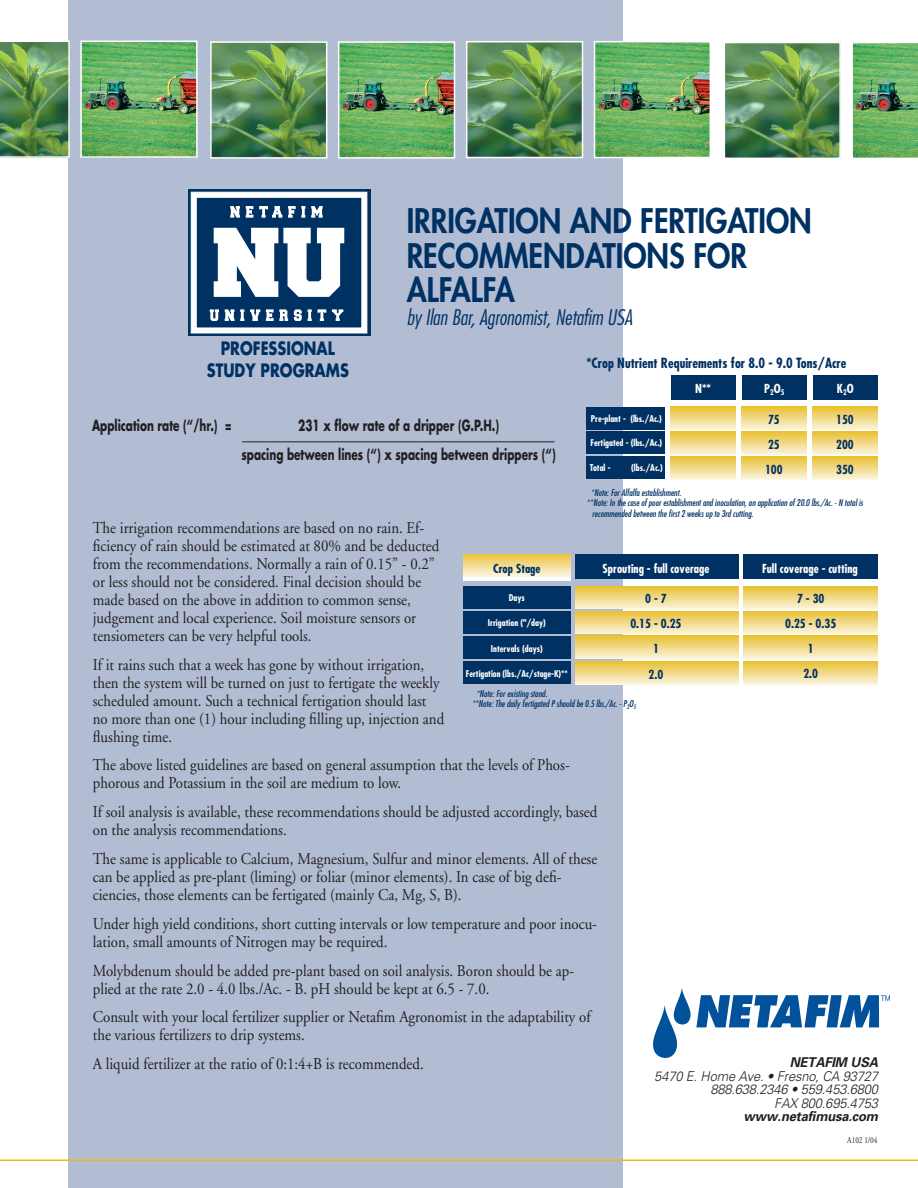
<style>
.page{position:relative;width:918px;height:1188px;background:#fff}
.page>*{position:absolute;margin:0;border:0;box-sizing:border-box;transform-origin:0 0}
.t1{font:800 33px/34.5px "Futura";color:#003163;scale:.9 1}
.t2{font:italic 300 condensed 21px "Futura";color:#003163}
.t3{font:700 18px "Futura";color:#003163;scale:.8 1}
.Body_text{font:16.5px/18px "Adobe Garamond";color:#231f20;scale:.9 1}
.Body_text-2{font:700 15px "Futura";color:#231f20;scale:.7 1}
.t4{font:700 condensed 13.8px "Futura";color:#003163}
.t5{font:italic 300 13.5px/13.5px "Univers";letter-spacing:-.01em;color:#231f20;text-align:right;scale:.95 1}
.t6{font:700 condensed 12.15px/25px "Futura";color:#003163;text-align:center}
.t7{font:700 condensed 12.15px "Futura";color:#fff}
.t8{font:italic condensed 9.15px/10.6px "Futura";color:#003163}
.t9{font:700 condensed 9.15px "Futura";color:#fff}
.t10{font:9px "Adobe Garamond";color:#231f20;scale:.8 1}
.s1{font-weight:700}
</style>
<div class="page">
<div style="left:68px;top:0;width:554px;height:1188px;background:#b2bdd4"></div>
<hr style="left:0;top:1160px;width:918px;height:1px;background:#e7bd06">
<svg style="left:188px;top:189px;width:182px;height:147px;background:#1e4975"></svg>
<svg style="left:191px;top:192px;width:176px;height:141px;background:#748faa"></svg>
<svg style="left:0;top:40px;width:70px;height:118px;background:#659358"></svg>
<img style="left:83px;top:43px;width:112px;height:112px">
<div style="left:80px;top:40px;width:118px;height:118px;border:2px solid #fff"></div>
<img style="left:213px;top:44px;width:111px;height:112px">
<div style="left:210px;top:41px;width:117px;height:118px;border:2px solid #fff"></div>
<img style="left:341px;top:44px;width:111px;height:112px">
<div style="left:338px;top:41px;width:117px;height:118px;border:2px solid #fff"></div>
<img style="left:469px;top:44px;width:111px;height:111px">
<div style="left:466px;top:41px;width:117px;height:117px;border:2px solid #fff"></div>
<img style="left:597px;top:44px;width:111px;height:111px">
<div style="left:594px;top:41px;width:117px;height:117px;border:2px solid #fff"></div>
<img style="left:727px;top:45px;width:111px;height:111px">
<div style="left:724px;top:42px;width:117px;height:117px;border:2px solid #fff"></div>
<img style="left:852px;top:43px;width:66px;height:115px">
<div style="left:586px;top:407px;width:79px;height:22px;background:#003163"></div>
<div style="left:671px;top:375px;width:64px;height:25px;background:#003163"></div>
<div style="left:671px;top:407px;width:64px;height:22px;background:linear-gradient(to bottom,#eac136,#f9efcf)"></div>
<div style="left:671px;top:432px;width:64px;height:22px;background:linear-gradient(to bottom,#eac138,#faf0d1)"></div>
<div style="left:671px;top:457px;width:64px;height:22px;background:linear-gradient(to bottom,#eac13a,#faf0d1)"></div>
<div style="left:742px;top:375px;width:64px;height:25px;background:#003163"></div>
<div style="left:742px;top:407px;width:64px;height:22px;background:linear-gradient(to bottom,#eac136,#f9efcf)"></div>
<div style="left:742px;top:432px;width:64px;height:22px;background:linear-gradient(to bottom,#eac138,#faf0d1)"></div>
<div style="left:742px;top:457px;width:64px;height:22px;background:linear-gradient(to bottom,#eac13a,#faf0d1)"></div>
<div style="left:813px;top:375px;width:64px;height:25px;background:#003163"></div>
<div style="left:813px;top:407px;width:64px;height:22px;background:linear-gradient(to bottom,#eac136,#f9efcf)"></div>
<div style="left:813px;top:432px;width:64px;height:22px;background:linear-gradient(to bottom,#eac138,#faf0d1)"></div>
<div style="left:813px;top:457px;width:64px;height:22px;background:linear-gradient(to bottom,#eac13a,#faf0d1)"></div>
<div style="left:587px;top:432px;width:78px;height:22px;background:#003163"></div>
<div style="left:587px;top:456px;width:78px;height:23px;background:#003163"></div>
<div style="left:575px;top:662px;width:164px;height:22px;background:linear-gradient(to bottom,#eac13a,#faf0d2)"></div>
<div style="left:464px;top:586px;width:107px;height:23px;background:#003163"></div>
<div style="left:575px;top:555px;width:164px;height:24px;background:#003163"></div>
<svg style="left:575px;top:586px;width:164px;height:23px;background:#f1d985"></svg>
<svg style="left:575px;top:611px;width:164px;height:23px;background:#f2da88"></svg>
<svg style="left:575px;top:636px;width:164px;height:23px;background:#f2da89"></svg>
<div style="left:464px;top:611px;width:107px;height:23px;background:#003163"></div>
<div style="left:464px;top:636px;width:107px;height:22px;background:#003163"></div>
<div style="left:464px;top:661px;width:107px;height:23px;background:#003163"></div>
<div style="left:464px;top:554px;width:107px;height:26px;background:linear-gradient(to bottom,#ebc23c,#fefcf7)"></div>
<hr style="left:464px;top:579px;width:107px;height:1px;background:#fff">
<div style="left:743px;top:662px;width:134px;height:22px;background:linear-gradient(to bottom,#eac13a,#faf0d2)"></div>
<div style="left:743px;top:555px;width:134px;height:24px;background:#003163"></div>
<svg style="left:743px;top:586px;width:134px;height:23px;background:#f1d985"></svg>
<svg style="left:743px;top:611px;width:134px;height:23px;background:#f2da88"></svg>
<div style="left:743px;top:636px;width:134px;height:22px;background:linear-gradient(to bottom,#eac136,#f9efcf)"></div>
<hr style="left:242px;top:441px;width:312px;height:1px;background:#231f20">
<svg style="left:653px;top:987px;width:236px;height:71px"></svg>
<p class="t3" style="left:221px;top:337px;width:144px">PROFESSIONAL</p>
<p class="t3" style="left:207px;top:358px;width:179px">STUDY PROGRAMS</p>
<p class="t1" style="left:407px;top:204px;width:452px">IRRIGATION AND FERTIGATION<br>RECOMMENDATIONS FOR</p>
<p class="t1" style="left:407px;top:273px;width:122px">ALFALFA</p>
<p class="t2" style="left:407px;top:305px;width:227px">by Ilan Bar, Agronomist, Netafim USA</p>
<p class="t4" style="left:587px;top:354px;width:261px">*Crop Nutrient Requirements for 8.0 - 9.0 Tons/Acre</p>
<p class="Body_text-2" style="left:92px;top:416px;width:202px">Application rate (“/hr.) =</p>
<p class="Body_text-2" style="left:298px;top:416px;width:288px">231 x flow rate of a dripper (G.P.H.)</p>
<p class="Body_text-2" style="left:241px;top:444px;width:451px">spacing between lines (“) x spacing between drippers (“)</p>
<p class="t9" style="left:591px;top:413px;width:73px">Pre-plant - (lbs./Ac.)</p>
<p class="t9" style="left:590px;top:437px;width:73px">Fertigated - (lbs./Ac.)</p>
<p class="t9" style="left:590px;top:462px;width:22px">Total -</p>
<p class="t9" style="left:631px;top:462px;width:33px">(lbs./Ac.)</p>
<p class="t7" style="left:695px;top:381px;width:17px">N**</p>
<p class="t7" style="left:764px;top:381px;width:22px">P<sub>2</sub>O<sub>5</sub></p>
<p class="t6" style="left:765px;top:407px;width:19px;text-align:left">75<br>25<br>100</p>
<p class="t7" style="left:837px;top:381px;width:18px">K<sub>2</sub>O</p>
<p class="t6" style="left:836px;top:407px;width:19px;text-align:justify">150<br>200<br>350</p>
<p class="t8" style="left:591px;top:487px;width:92px">*Note: For Alfalfa establishment.</p>
<p class="t8" style="left:587px;top:498px;width:278px">**Note: In the case of poor establishment and inoculation, an application of 20.0 lbs./Ac. - N total is</p>
<p class="t8" style="left:592px;top:508px;width:163px">recommended between the first 2 weeks up to 3rd cutting.</p>
<p class="Body_text" style="left:93px;top:519px;width:386px">The irrigation recommendations are based on no rain. Ef&shy;ficiency of rain should be estimated at 80% and be deducted from the recommendations. Normally a rain of 0.15” - 0.2” or less should not be considered. Final decision should be made based on the above in addition to common sense, judgement and local experience. Soil moisture sensors or tensiometers can be very helpful tools.</p>
<p class="Body_text" style="left:93px;top:656px;width:392px">If it rains such that a week has gone by without irrigation, then the system will be turned on just to fertigate the weekly scheduled amount. Such a technical fertigation should last no more than one (1) hour including filling up, injection and flushing time.</p>
<p class="Body_text" style="left:93px;top:757px;width:531px">The above listed guidelines are based on general assumption that the levels of Phos&shy;phorous and Potassium in the soil are medium to low.</p>
<p class="Body_text" style="left:93px;top:803px;width:562px">If soil analysis is available, these recommendations should be adjusted accordingly, based on the analysis recommendations.</p>
<p class="Body_text" style="left:93px;top:850px;width:562px">The same is applicable to Calcium, Magnesium, Sulfur and minor elements. All of these can be applied as pre-plant (liming) or foliar (minor elements). In case of big defi&shy;ciencies, those elements can be fertigated (mainly Ca, Mg, S, B).</p>
<p class="Body_text" style="left:93px;top:915px;width:562px">Under high yield conditions, short cutting intervals or low temperature and poor inocu&shy;lation, small amounts of Nitrogen may be required.</p>
<p class="Body_text" style="left:93px;top:962px;width:536px">Molybdenum should be added pre-plant based on soil analysis. Boron should be ap&shy;plied at the rate 2.0 - 4.0 lbs./Ac. - B. pH should be kept at 6.5 - 7.0.</p>
<p class="Body_text" style="left:93px;top:1009px;width:555px">Consult with your local fertilizer supplier or Netafim Agronomist in the adaptability of the various fertilizers to drip systems.</p>
<p class="Body_text" style="left:93px;top:1055px;width:369px">A liquid fertilizer at the ratio of 0:1:4+B is recommended.</p>
<p class="t7" style="left:603px;top:561px;width:108px">Sprouting - full coverage</p>
<p class="t6" style="left:493px;top:556px;width:49px">Crop Stage</p>
<p class="t7" style="left:762px;top:561px;width:97px">Full coverage - cutting</p>
<p class="t6" style="left:785px;top:586px;width:53px">7 - 30<br>0.25 - 0.35<br>1<br>2.0</p>
<p class="t8" style="left:472px;top:688px;width:165px;text-indent:4px">*Note: For existing stand.<br>**Note: The daily fertigated P should be 0.5 lbs./Ac. - P<sub>2</sub>O<sub>5</sub></p>
<p class="t9" style="left:509px;top:592px;width:18px">Days</p>
<p class="t6" style="left:630px;top:586px;width:53px">0 - 7<br>0.15 - 0.25<br>1<br>2.0</p>
<p class="t9" style="left:488px;top:617px;width:60px">Irrigation ("/day)</p>
<p class="t9" style="left:491px;top:643px;width:54px">Intervals (days)</p>
<p class="t9" style="left:466px;top:668px;width:103px">Fertigation (lbs./Ac/stage-K)**</p>
<p class="t5" style="left:654px;top:1056px;width:237px"><span class="s1">NETAFIM USA<br></span>5470 E. Home Ave. • Fresno, CA 93727<br>888.638.2346 • 559.453.6800<br>FAX 800.695.4753 <span class="s1">www.netafimusa.com</span></p>
<p class="t10" style="left:847px;top:1135px;width:39px">A102 1/04</p>
</div>
